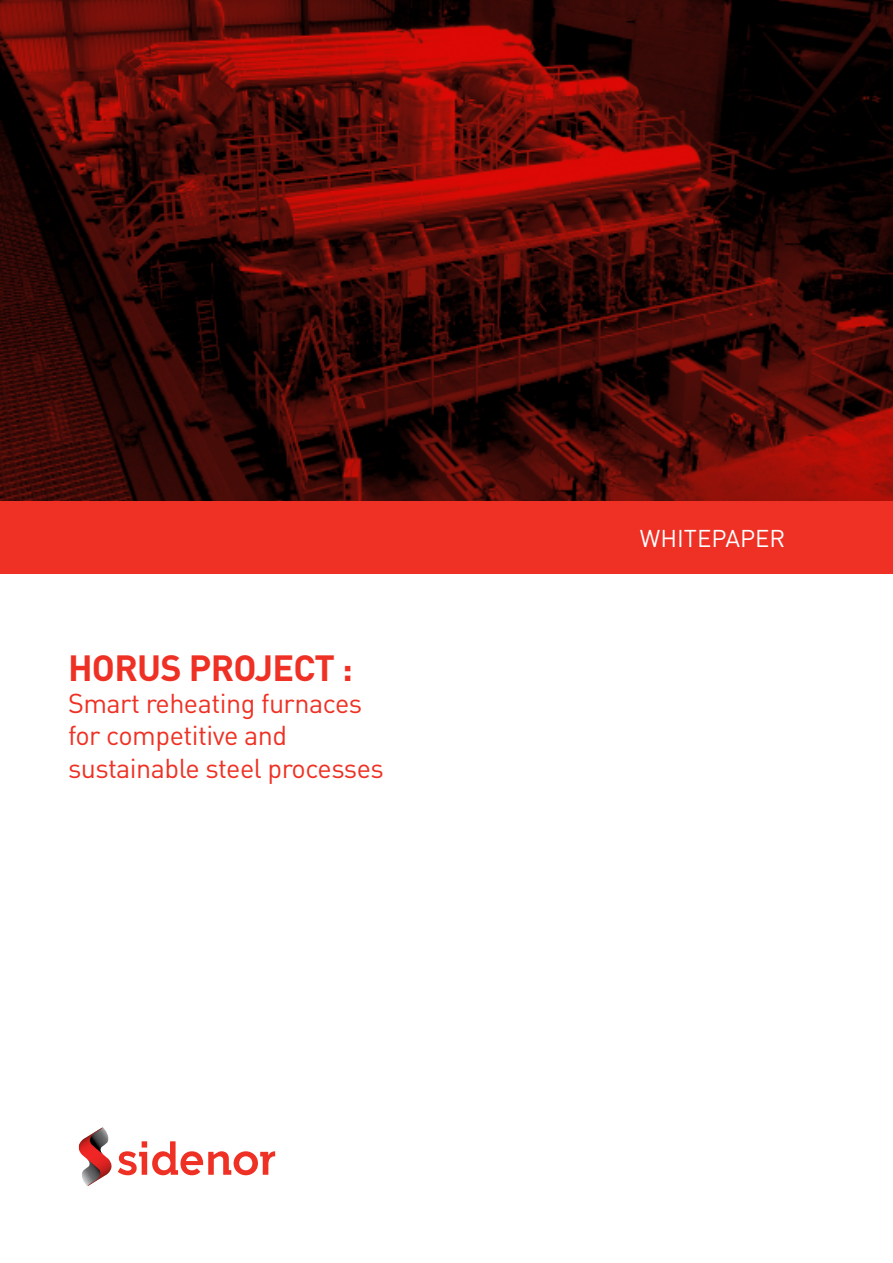
<style>
.page{position:relative;width:893px;height:1263px;background:#fff}
.page>*{position:absolute;margin:0;border:0;box-sizing:border-box;transform-origin:0 0}
.t1{font:700 36px "DIN";letter-spacing:-.02em;color:#ee3124}
.t2{font:27px/32.4px "DIN";letter-spacing:-.02em;color:#ee3124}
.t3{font:24px "DIN";color:#fff}
</style>
<div class="page">
<img style="left:0;top:0;width:893px;height:502px">
<div style="left:0;top:502px;width:893px;height:72px;background:#ee3124"></div>
<img style="left:79px;top:1127px;width:33px;height:59px">
<svg style="left:118px;top:1141px;width:157px;height:34px"></svg>
<h1 class="t1" style="left:68px;top:644px;width:286px">HORUS PROJECT :</h1>
<p class="t2" style="left:68px;top:686px;width:317px">Smart reheating furnaces for competitive and sustainable steel processes</p>
<p class="t3" style="left:640px;top:523px;width:147px">WHITEPAPER</p>
</div>
